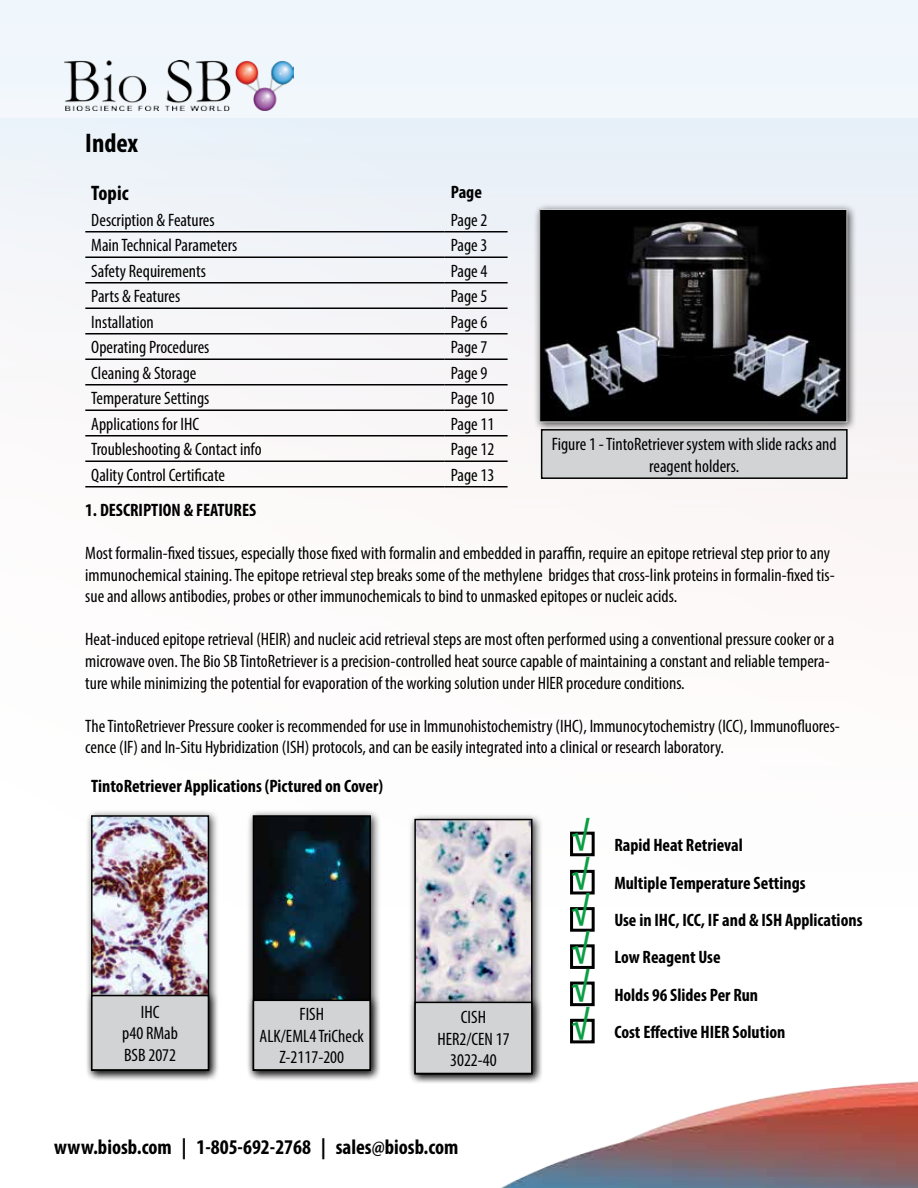
<style>
.page{position:relative;width:918px;height:1188px;background:#fff}
.page>*{position:absolute;margin:0;border:0;box-sizing:border-box;transform-origin:0 0}
.t1{font:700 condensed 36px/37.8px "Myriad Pro";color:#099e44;text-align:justify}
.t2{font:700 condensed 27px "Myriad Pro";color:#000}
.t3{font:700 condensed 21px "Myriad Pro";color:#000}
.t4{font:condensed 18px/21.6px "Myriad Pro";color:#000;text-align:center}
.t5{font:700 condensed 18px/37.5px "Myriad Pro";color:#000}
</style>
<div class="page">
<div style="left:0;top:0;width:918px;height:1188px;background:linear-gradient(to bottom,#edeff3,#fff)"></div>
<img style="left:448px;top:970px;width:470px;height:218px">
<div style="left:0;top:0;width:918px;height:118px;background:#f0f6fc"></div>
<img style="left:64px;top:60px;width:230px;height:50px">
<hr style="left:85px;top:231px;width:360px;height:1px;background:#000">
<hr style="left:445px;top:231px;width:63px;height:1px;background:#000">
<hr style="left:85px;top:256px;width:360px;height:2px;background:#000">
<hr style="left:445px;top:256px;width:63px;height:2px;background:#000">
<hr style="left:85px;top:282px;width:360px;height:2px;background:#000">
<hr style="left:445px;top:282px;width:63px;height:2px;background:#000">
<hr style="left:85px;top:308px;width:360px;height:1px;background:#000">
<hr style="left:445px;top:308px;width:63px;height:1px;background:#000">
<hr style="left:85px;top:333px;width:360px;height:1px;background:#000">
<hr style="left:445px;top:333px;width:63px;height:1px;background:#000">
<hr style="left:85px;top:358px;width:360px;height:2px;background:#000">
<hr style="left:445px;top:358px;width:63px;height:2px;background:#000">
<hr style="left:85px;top:384px;width:360px;height:2px;background:#000">
<hr style="left:85px;top:410px;width:360px;height:1px;background:#000">
<hr style="left:85px;top:435px;width:360px;height:1px;background:#000">
<hr style="left:85px;top:460px;width:360px;height:2px;background:#000">
<hr style="left:85px;top:486px;width:360px;height:2px;background:#000">
<hr style="left:445px;top:384px;width:63px;height:2px;background:#000">
<hr style="left:445px;top:410px;width:63px;height:1px;background:#000">
<hr style="left:445px;top:435px;width:63px;height:1px;background:#000">
<hr style="left:445px;top:460px;width:63px;height:2px;background:#000">
<hr style="left:445px;top:486px;width:63px;height:2px;background:#000">
<div style="left:533px;top:203px;width:325px;height:230px;background:#000;opacity:.75"></div>
<img style="left:541px;top:211px;width:304px;height:209px">
<div style="left:539px;top:209px;width:308px;height:213px;border:1px solid #d1d3d4"></div>
<div style="left:570px;top:832px;width:25px;height:24px;border:3px solid #000"></div>
<div style="left:570px;top:870px;width:25px;height:24px;border:3px solid #000"></div>
<div style="left:570px;top:907px;width:25px;height:25px;border:3px solid #000"></div>
<div style="left:570px;top:944px;width:25px;height:25px;border:3px solid #000"></div>
<div style="left:570px;top:982px;width:25px;height:24px;border:3px solid #000"></div>
<div style="left:570px;top:1019px;width:25px;height:24px;border:3px solid #000"></div>
<div style="left:542px;top:430px;width:305px;height:48px;background:#d1d3d4"></div>
<div style="left:541px;top:429px;width:307px;height:50px;border:2px solid #000"></div>
<div style="left:85px;top:809px;width:134px;height:272px;background:#000;opacity:.75"></div>
<img style="left:94px;top:818px;width:112px;height:171px">
<div style="left:91px;top:815px;width:118px;height:256px;border:2px solid #000"></div>
<div style="left:408px;top:813px;width:135px;height:272px;background:#000;opacity:.75"></div>
<img style="left:417px;top:822px;width:113px;height:174px">
<div style="left:414px;top:819px;width:119px;height:256px;border:2px solid #000"></div>
<div style="left:247px;top:809px;width:134px;height:272px;background:#000;opacity:.75"></div>
<img style="left:256px;top:818px;width:112px;height:175px">
<div style="left:253px;top:815px;width:118px;height:256px;border:2px solid #000"></div>
<div style="left:85px;top:989px;width:134px;height:92px;background:#000;opacity:.75"></div>
<div style="left:92px;top:996px;width:116px;height:74px;background:#d1d3d4"></div>
<div style="left:91px;top:995px;width:118px;height:76px;border:2px solid #000"></div>
<div style="left:408px;top:996px;width:135px;height:89px;background:#000;opacity:.75"></div>
<div style="left:415px;top:1002px;width:117px;height:71px;background:#d1d3d4"></div>
<div style="left:414px;top:1002px;width:119px;height:72px;border:2px solid #000"></div>
<div style="left:247px;top:993px;width:134px;height:88px;background:#000;opacity:.75"></div>
<div style="left:253px;top:1000px;width:117px;height:70px;background:#d1d3d4"></div>
<div style="left:253px;top:1000px;width:118px;height:71px;border:2px solid #000"></div>
<h2 class="t2" style="left:85px;top:126px;width:54px">Index</h2>
<p class="t3" style="left:91px;top:180px;width:39px">Topic</p>
<p class="t5" style="left:451px;top:173px;width:33px">Page</p>
<p class="t4" style="left:91px;top:209px;width:125px">Description &amp; Features</p>
<p class="t4" style="left:451px;top:209px;width:38px">Page 2</p>
<p class="t4" style="left:91px;top:234px;width:148px">Main Technical Parameters</p>
<p class="t4" style="left:451px;top:234px;width:38px">Page 3</p>
<p class="t4" style="left:91px;top:260px;width:116px">Safety Requirements</p>
<p class="t4" style="left:451px;top:260px;width:38px">Page 4</p>
<p class="t4" style="left:91px;top:285px;width:90px">Parts &amp; Features</p>
<p class="t4" style="left:451px;top:285px;width:38px">Page 5</p>
<p class="t4" style="left:91px;top:311px;width:64px">Installation</p>
<p class="t4" style="left:451px;top:311px;width:38px">Page 6</p>
<p class="t4" style="left:91px;top:336px;width:120px">Operating Procedures</p>
<p class="t4" style="left:451px;top:336px;width:38px">Page 7</p>
<p class="t4" style="left:91px;top:362px;width:107px">Cleaning &amp; Storage</p>
<p class="t4" style="left:451px;top:362px;width:38px">Page 9</p>
<p class="t4" style="left:91px;top:387px;width:120px">Temperature Settings</p>
<p class="t4" style="left:451px;top:387px;width:45px">Page 10</p>
<p class="t4" style="left:91px;top:413px;width:109px">Applications for IHC</p>
<p class="t4" style="left:451px;top:413px;width:45px">Page 11</p>
<p class="t4" style="left:91px;top:438px;width:172px">Troubleshooting &amp; Contact info</p>
<p class="t4" style="left:451px;top:438px;width:45px">Page 12</p>
<p class="t4" style="left:91px;top:464px;width:135px">Qality Control Certificate</p>
<p class="t4" style="left:451px;top:464px;width:45px">Page 13</p>
<p class="t4" style="left:552px;top:433px;width:286px">Figure 1 - TintoRetriever system with slide racks and reagent holders.</p>
<p class="t5" style="left:85px;top:491px;width:32px">1. DESCRIPTION</p>
<p class="t5" style="left:184px;top:491px;width:28px">&amp; FEATURES</p>
<p class="t4" style="left:85px;top:542px;width:751px;text-align:left">Most formalin-fixed tissues, especially those fixed with formalin and embedded in paraffin, require an epitope retrieval step prior to any immunochemical staining. The epitope retrieval step breaks some of the methylene bridges that cross-link proteins in formalin-fixed tis&shy;sue and allows antibodies, probes or other immunochemicals to bind to unmasked epitopes or nucleic acids.</p>
<p class="t4" style="left:85px;top:628px;width:751px;text-align:left">Heat-induced epitope retrieval (HEIR) and nucleic acid retrieval steps are most often performed using a conventional pressure cooker or a microwave oven. The Bio SB TintoRetriever is a precision-controlled heat source capable of maintaining a constant and reliable tempera&shy;ture while minimizing the potential for evaporation of the working solution under HIER procedure conditions.</p>
<p class="t4" style="left:85px;top:715px;width:756px;text-align:left">The TintoRetriever Pressure cooker is recommended for use in Immunohistochemistry (IHC), Immunocytochemistry (ICC), Immunofluores&shy;cence (IF) and In-Situ Hybridization (ISH) protocols, and can be easily integrated into a clinical or research laboratory.</p>
<p class="t5" style="left:91px;top:767px;width:293px">TintoRetriever Applications (Pictured on Cover)</p>
<p class="t4" style="left:122px;top:1001px;width:57px">IHC<br>p40 RMab<br>BSB 2072</p>
<p class="t4" style="left:437px;top:1006px;width:74px">CISH<br>HER2/CEN 17<br>3022-40</p>
<p class="t4" style="left:260px;top:1003px;width:106px">FISH<br>ALK/EML4 TriCheck<br>Z-2117-200</p>
<p class="t3" style="left:54px;top:1134px;width:406px">www.biosb.com | 1-805-692-2768 | sales@biosb.com</p>
<h1 class="t1" style="left:571px;top:817px;width:21px">√ √ √ √ √ √</h1>
<p class="t5" style="left:614px;top:826px;width:250px">Rapid Heat Retrieval<br>Multiple Temperature Settings<br>Use in IHC, ICC, IF and &amp; ISH Applications<br>Low Reagent Use<br>Holds 96 Slides Per Run<br>Cost Effective HIER Solution</p>
</div>
